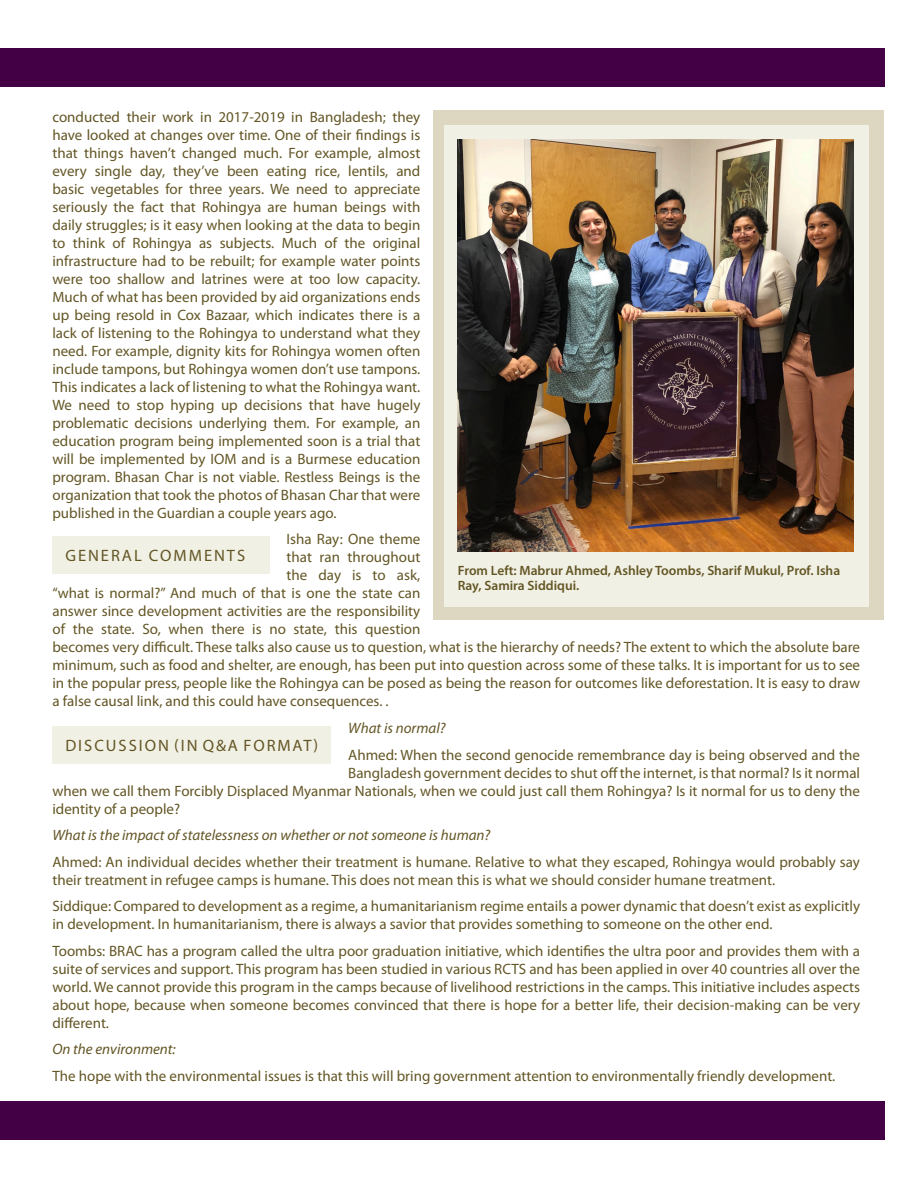
<style>
.page{position:relative;width:918px;height:1188px;background:#fff}
.page>*{position:absolute;margin:0;border:0;box-sizing:border-box;transform-origin:0 0}
.Address{font:16.5px "Myriad Pro";letter-spacing:.12em;color:#635625}
.Address-2{font:15px/18px "Myriad Pro";color:#635625;text-align:justify}
.Address-3{font:italic 15px "Myriad Pro";color:#635625}
.Body{font:600 13.5px/15px "Myriad Pro";color:#635625}
</style>
<div class="page">
<div style="left:0;top:49px;width:884px;height:38px;background:#430045"></div>
<div style="left:0;top:1101px;width:884px;height:38px;background:#430045"></div>
<div style="left:52px;top:726px;width:279px;height:38px;background:#f1f0e4"></div>
<div style="left:433px;top:110px;width:451px;height:510px;background:#ddd7c2"></div>
<div style="left:444px;top:125px;width:425px;height:482px;background:#f1f0e4"></div>
<img style="left:457px;top:140px;width:396px;height:411px">
<div style="left:52px;top:536px;width:218px;height:38px;background:#f1f0e4"></div>
<p class="Address-2" style="left:52px;top:108px;width:369px">conducted their work in 2017-2019 in Bangladesh; they have looked at changes over time. One of their findings is that things haven’t changed much. For example, almost every single day, they’ve been eating rice, lentils, and basic vegetables for three years. We need to appreciate seriously the fact that Rohingya are human beings with daily struggles; is it easy when looking at the data to begin to think of Rohingya as subjects. Much of the original infrastructure had to be rebuilt; for example water points were too shallow and latrines were at too low capacity.<br>Much of what has been provided by aid organizations ends up being resold in Cox Bazaar, which indicates there is a lack of listening to the Rohingya to understand what they need. For example, dignity kits for Rohingya women often include tampons, but Rohingya women don’t use tampons.<br>This indicates a lack of listening to what the Rohingya want.<br>We need to stop hyping up decisions that have hugely problematic decisions underlying them. For example, an education program being implemented soon is a trial that will be implemented by IOM and is a Burmese education program. Bhasan Char is not viable. Restless Beings is the organization that took the photos of Bhasan Char that were published in the Guardian a couple years ago.</p>
<p class="Address-2" style="left:287px;top:530px;width:135px">Isha Ray: One theme</p>
<p class="Address-2" style="left:287px;top:548px;width:135px">that ran throughout</p>
<p class="Address-2" style="left:287px;top:566px;width:135px">the day is to ask,</p>
<p class="Address-2" style="left:52px;top:584px;width:369px">“what is normal?” And much of that is one the state can</p>
<p class="Address-2" style="left:52px;top:602px;width:369px">answer since development activities are the responsibility</p>
<p class="Address-2" style="left:52px;top:620px;width:369px">of the state. So, when there is no state, this question</p>
<p class="Address-2" style="left:52px;top:638px;width:809px">becomes very difficult. These talks also cause us to question, what is the hierarchy of needs? The extent to which the absolute bare</p>
<p class="Address-2" style="left:52px;top:656px;width:809px">minimum, such as food and shelter, are enough, has been put into question across some of these talks. It is important for us to see</p>
<p class="Address-2" style="left:52px;top:674px;width:809px">in the popular press, people like the Rohingya can be posed as being the reason for outcomes like deforestation. It is easy to draw</p>
<p class="Address-2" style="left:52px;top:692px;width:338px">a false causal link, and this could have consequences. .</p>
<p class="Address-3" style="left:348px;top:719px;width:99px">What is normal?</p>
<p class="Address-2" style="left:348px;top:745px;width:513px">Ahmed: When the second genocide remembrance day is being observed and the</p>
<p class="Address-2" style="left:348px;top:763px;width:513px">Bangladesh government decides to shut off the internet, is that normal? Is it normal</p>
<p class="Address-2" style="left:52px;top:781px;width:809px">when we call them Forcibly Displaced Myanmar Nationals, when we could just call them Rohingya? Is it normal for us to deny the</p>
<p class="Address-2" style="left:52px;top:799px;width:129px">identity of a people?</p>
<p class="Address-3" style="left:52px;top:826px;width:439px">What is the impact of statelessness on whether or not someone is human?</p>
<p class="Address-2" style="left:52px;top:852px;width:809px">Ahmed: An individual decides whether their treatment is humane. Relative to what they escaped, Rohingya would probably say their treatment in refugee camps is humane. This does not mean this is what we should consider humane treatment.</p>
<p class="Address-2" style="left:52px;top:897px;width:809px">Siddique: Compared to development as a regime, a humanitarianism regime entails a power dynamic that doesn’t exist as explicitly in development. In humanitarianism, there is always a savior that provides something to someone on the other end.</p>
<p class="Address-2" style="left:52px;top:941px;width:809px">Toombs: BRAC has a program called the ultra poor graduation initiative, which identifies the ultra poor and provides them with a suite of services and support. This program has been studied in various RCTS and has been applied in over 40 countries all over the world. We cannot provide this program in the camps because of livelihood restrictions in the camps. This initiative includes aspects about hope, because when someone becomes convinced that there is hope for a better life, their decision-making can be very different.</p>
<p class="Address-3" style="left:52px;top:1040px;width:125px">On the environment:</p>
<p class="Address-2" style="left:52px;top:1066px;width:784px">The hope with the environmental issues is that this will bring government attention to environmentally friendly development.</p>
<p class="Address" style="left:65px;top:545px;width:181px">GENERAL COMMENTS</p>
<p class="Body" style="left:458px;top:563px;width:384px">From Left: Mabrur Ahmed, Ashley Toombs, Sharif Mukul, Prof. Isha<br>Ray, Samira Siddiqui.</p>
<p class="Address" style="left:65px;top:735px;width:254px">DISCUSSION (IN Q&amp;A FORMAT)</p>
</div>
